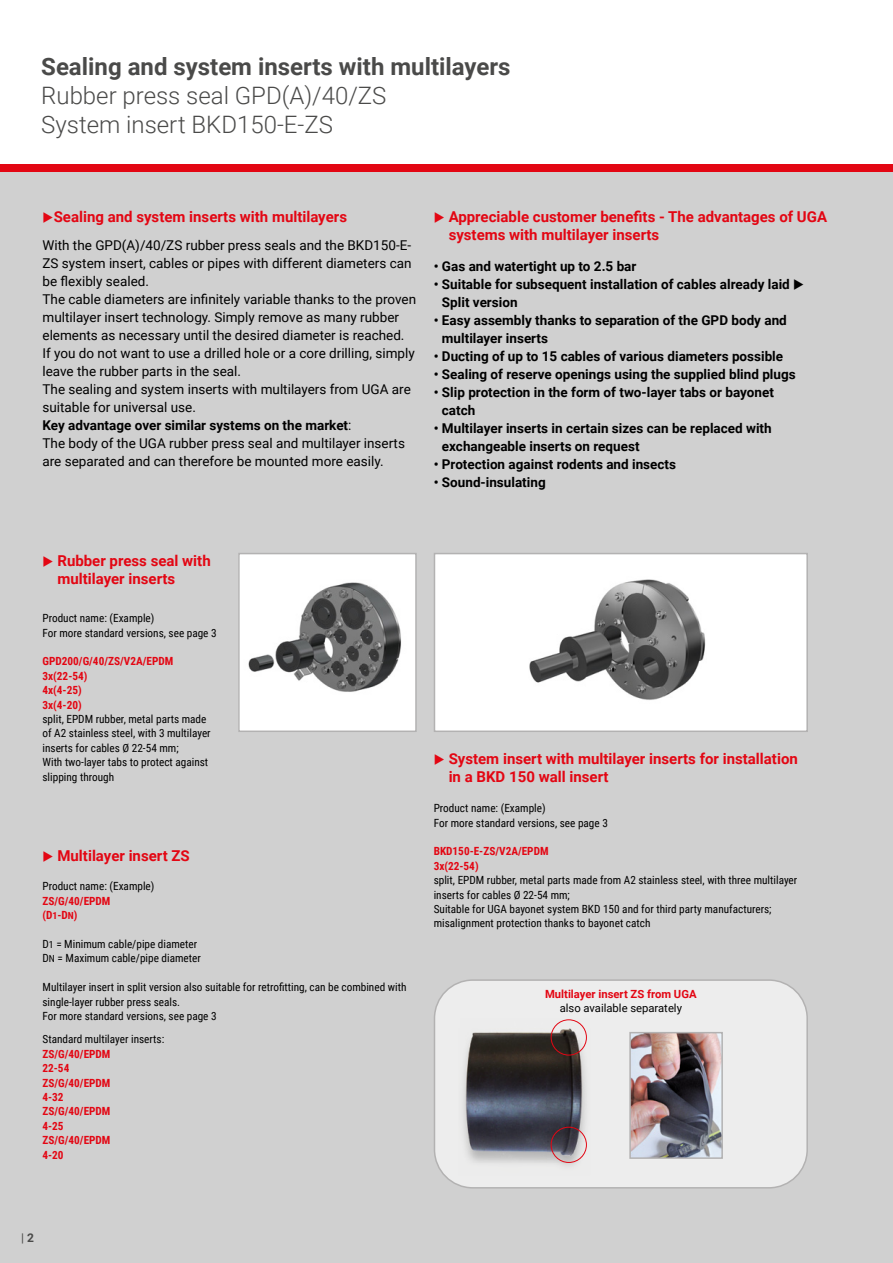
<style>
.page{position:relative;width:893px;height:1263px;background:#fff}
.page>*{position:absolute;margin:0;border:0;box-sizing:border-box;transform-origin:0 0}
.t1{font:300 24px/28.8px "Roboto";color:#4a4a49}
.t2{font:700 24px "Roboto";color:#4a4a49}
.t3{font:700 15px/18px "Roboto";color:#e30613}
.t4{font:13.5px/18px "Roboto";color:#000}
.t5{font:700 13.5px/18px "Roboto";color:#000}
.t6{font:12px "Roboto";color:#4a4a49}
.t7{font:11.25px/14.4px "Roboto Condensed";color:#000}
.t8{font:700 11.25px/14.4px "Roboto Condensed";color:#e30613}
.t9{font:700 11.25px "Roboto";color:#e30613}
.t10{font:11.25px "Roboto";color:#000}
.s1{font-weight:700}
.s2{font-size:9.75px}
</style>
<div class="page">
<div style="left:0;top:168px;width:893px;height:1095px;background:#d0d0d0"></div>
<div style="left:0;top:165px;width:893px;height:7px;background:#e30613"></div>
<div style="left:239px;top:554px;width:177px;height:177px;background:#fff"></div>
<img style="left:248px;top:582px;width:153px;height:110px">
<div style="left:238px;top:553px;width:179px;height:179px;border:2px solid #b3b2b2"></div>
<div style="left:434px;top:554px;width:373px;height:177px;background:#fff"></div>
<img style="left:529px;top:579px;width:177px;height:121px">
<div style="left:434px;top:553px;width:374px;height:179px;border:2px solid #b3b2b2"></div>
<div style="left:434px;top:980px;width:373px;height:208px;background:#ededed;border-radius:38px"></div>
<img style="left:476px;top:1162px;width:101px;height:4px">
<img style="left:463px;top:1019px;width:124px;height:143px">
<div style="left:434px;top:979px;width:374px;height:209px;border:2px solid #b3b2b2;border-radius:38px"></div>
<div style="left:551px;top:1019px;width:36px;height:36px;border:1px solid #e30613;border-radius:50%"></div>
<div style="left:551px;top:1127px;width:36px;height:36px;border:1px solid #e30613;border-radius:50%"></div>
<img style="left:632px;top:1035px;width:88px;height:121px">
<div style="left:629px;top:1032px;width:94px;height:127px;border:2px solid #b3b2b2"></div>
<h1 class="t2" style="left:41px;top:50px;width:471px">Sealing and system inserts with multilayers</h1>
<h1 class="t1" style="left:41px;top:80px;width:347px">Rubber press seal GPD(A)/40/ZS<br>System insert BKD150-E-ZS</h1>
<h2 class="t3" style="left:43px;top:207px;width:306px">◆Sealing and system inserts with multilayers</h2>
<h2 class="t3" style="left:449px;top:207px;width:380px;text-indent:-15px">◆ Appreciable customer benefits - The advantages of UGA systems with multilayer inserts</h2>
<p class="t4" style="left:43px;top:235px;width:375px">With the GPD(A)/40/ZS rubber press seals and the BKD150-E-ZS system insert, cables or pipes with different diameters can be flexibly sealed.<br>The cable diameters are infinitely variable thanks to the proven multilayer insert technology. Simply remove as many rubber elements as necessary until the desired diameter is reached.<br>If you do not want to use a drilled hole or a core drilling, simply leave the rubber parts in the seal.<br>The sealing and system inserts with multilayers from UGA are suitable for universal use.<br><span class="s1">Key advantage over similar systems on the market</span>:<br>The body of the UGA rubber press seal and multilayer inserts are separated and can therefore be mounted more easily.</p>
<p class="t5" style="left:434px;top:257px;width:204px">• Gas and watertight up to 2.5 bar</p>
<p class="t5" style="left:442px;top:275px;width:364px;text-indent:-8px">• Suitable for subsequent installation of cables already laid ◆<br>Split version</p>
<p class="t5" style="left:442px;top:311px;width:346px;text-indent:-8px">• Easy assembly thanks to separation of the GPD body and multilayer inserts</p>
<p class="t5" style="left:434px;top:347px;width:351px">• Ducting of up to 15 cables of various diameters possible</p>
<p class="t5" style="left:434px;top:365px;width:363px">• Sealing of reserve openings using the supplied blind plugs</p>
<p class="t5" style="left:442px;top:383px;width:333px;text-indent:-8px">• Slip protection in the form of two-layer tabs or bayonet catch</p>
<p class="t5" style="left:442px;top:419px;width:331px;text-indent:-8px">• Multilayer inserts in certain sizes can be replaced with exchangeable inserts on request</p>
<p class="t5" style="left:434px;top:455px;width:244px">• Protection against rodents and insects</p>
<p class="t5" style="left:434px;top:473px;width:113px">• Sound-insulating</p>
<h2 class="t3" style="left:57px;top:551px;width:155px;text-indent:-15px">◆ Rubber press seal with multilayer inserts</h2>
<p class="t7" style="left:43px;top:611px;width:176px">Product name: (Example)<br>For more standard versions, see page 3</p>
<p class="t8" style="left:43px;top:654px;width:132px">GPD200/G/40/ZS/V2A/EPDM<br>3x(22-54)<br>4x(4-25)<br>3x(4-20)</p>
<p class="t7" style="left:43px;top:711px;width:170px">split, EPDM rubber, metal parts made of A2 stainless steel, with 3 multilayer inserts for cables Ø 22-54 mm;<br>With two-layer tabs to protect against slipping through</p>
<h2 class="t3" style="left:43px;top:846px;width:149px">◆ Multilayer insert ZS</h2>
<p class="t7" style="left:43px;top:879px;width:113px">Product name: (Example)</p>
<p class="t8" style="left:43px;top:893px;width:69px">ZS/G/40/EPDM (D<span class="s2">1</span>-D<span class="s2">N</span>)</p>
<p class="t7" style="left:43px;top:936px;width:160px">D<span class="s2">1</span> = Minimum cable/pipe diameter<br>D<span class="s2">N</span> = Maximum cable/pipe diameter</p>
<p class="t7" style="left:43px;top:979px;width:365px">Multilayer insert in split version also suitable for retrofitting, can be combined with single-layer rubber press seals.<br>For more standard versions, see page 3</p>
<p class="t7" style="left:43px;top:1032px;width:123px">Standard multilayer inserts:</p>
<p class="t8" style="left:43px;top:1046px;width:69px">ZS/G/40/EPDM<br>22-54<br>ZS/G/40/EPDM<br>4-32<br>ZS/G/40/EPDM<br>4-25<br>ZS/G/40/EPDM<br>4-20</p>
<h2 class="t3" style="left:449px;top:749px;width:351px;text-indent:-15px">◆ System insert with multilayer inserts for installation in a BKD 150 wall insert</h2>
<p class="t7" style="left:434px;top:800px;width:176px">Product name: (Example)<br>For more standard versions, see page 3</p>
<p class="t8" style="left:434px;top:844px;width:116px">BKD150-E-ZS/V2A/EPDM<br>3x(22-54)</p>
<p class="t7" style="left:434px;top:872px;width:365px">split, EPDM rubber, metal parts made from A2 stainless steel, with three multilayer inserts for cables Ø 22-54 mm;<br>Suitable for UGA bayonet system BKD 150 and for third party manufacturers; misalignment protection thanks to bayonet catch</p>
<p class="t9" style="left:545px;top:986px;width:153px">Multilayer insert ZS from UGA</p>
<p class="t10" style="left:560px;top:1000px;width:124px">also available separately</p>
<p class="t6" style="left:21px;top:1229px;width:14px">| <span class="s1">2</span></p>
</div>
